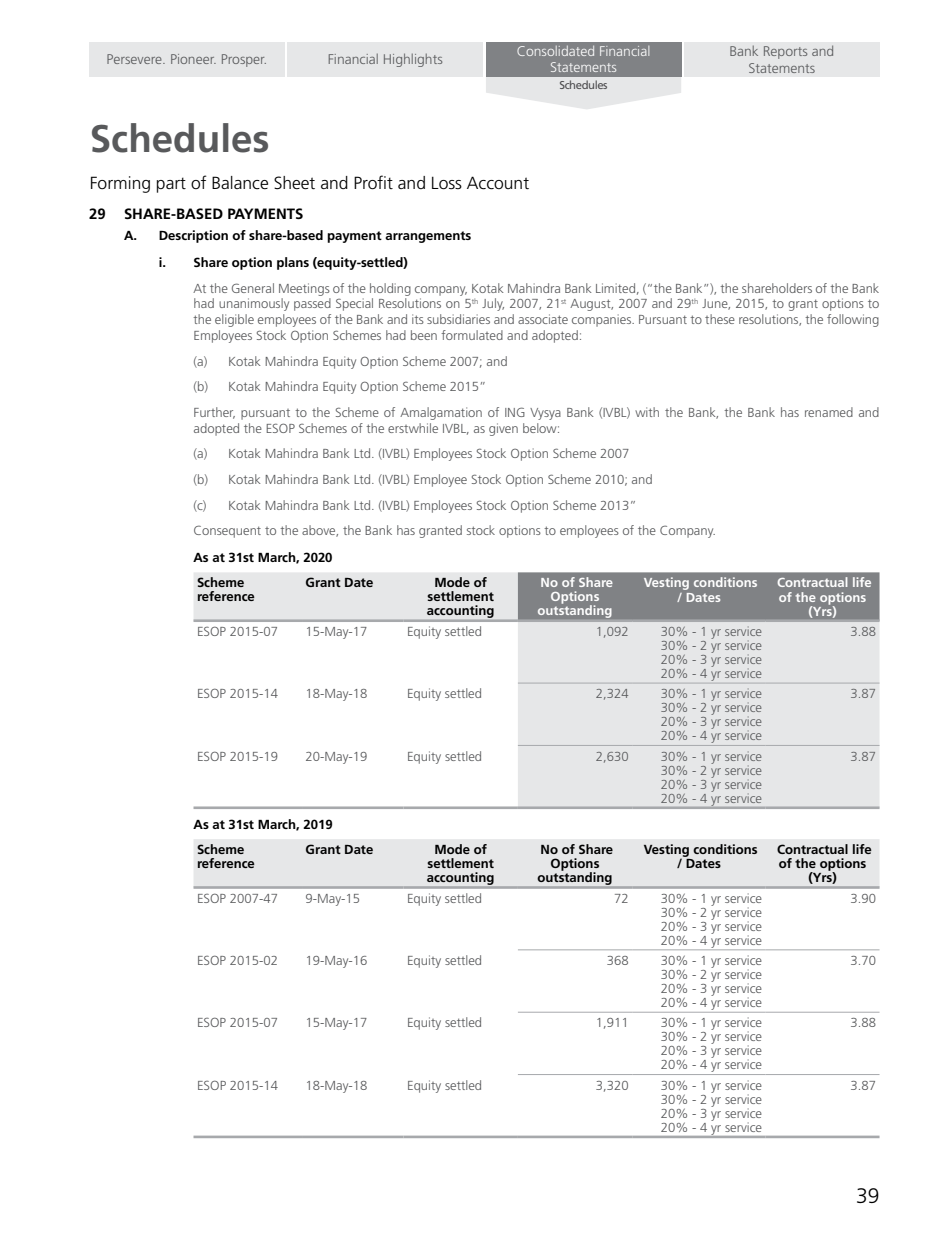
<style>
.page{position:relative;width:949px;height:1235px;background:#fff}
.page>*{position:absolute;margin:0;border:0;box-sizing:border-box;transform-origin:0 0}
.t1{font:700 38.5px "Frutiger LT Std";color:#58595b}
.t2{font:300 21px "Frutiger LT Std";color:#000}
.t3{font:300 17.5px "Frutiger LT Std";color:#000}
.t4{font:700 14.88px "Frutiger LT Std";color:#000}
.t5{font:300 14px/16.6px "Frutiger LT Std";color:#58595b;text-align:center}
.t6{font:300 14px/15.8px "Frutiger LT Std";color:#fff;text-align:center}
.t7{font:300 13.12px/14px "Frutiger LT Std";color:#58595b;text-align:justify}
.t8{font:700 13.12px/14px "Frutiger LT Std";color:#000;text-align:center}
.t9{font:700 13.12px/14px "Frutiger LT Std";color:#fff;text-align:center}
.t10{font:11.38px "Frutiger LT Std";letter-spacing:-.04em;color:#4d4d4f}
</style>
<div class="page">
<svg style="left:486px;top:76px;width:195px;height:33px"></svg>
<div style="left:486px;top:42px;width:195px;height:34px;background:#808285"></div>
<div style="left:684px;top:42px;width:195px;height:34px;background:#e6e7e8"></div>
<div style="left:89px;top:42px;width:196px;height:34px;background:#e6e7e8"></div>
<div style="left:288px;top:42px;width:195px;height:34px;background:#e6e7e8"></div>
<svg style="left:193px;top:572px;width:686px;height:234px;fill:#e6e7e8"></svg>
<div style="left:518px;top:572px;width:361px;height:47px;background:#808285"></div>
<hr style="left:193px;top:619px;width:109px;height:3px;background:#a7a9ac">
<hr style="left:302px;top:619px;width:101px;height:3px;background:#a7a9ac">
<hr style="left:403px;top:619px;width:115px;height:3px;background:#a7a9ac">
<hr style="left:518px;top:619px;width:114px;height:3px;background:#a7a9ac">
<hr style="left:632px;top:619px;width:133px;height:3px;background:#a7a9ac">
<hr style="left:765px;top:619px;width:114px;height:3px;background:#a7a9ac">
<hr style="left:193px;top:806px;width:109px;height:3px;background:#a7a9ac">
<hr style="left:302px;top:806px;width:101px;height:3px;background:#a7a9ac">
<hr style="left:403px;top:806px;width:115px;height:3px;background:#a7a9ac">
<hr style="left:518px;top:806px;width:114px;height:3px;background:#a7a9ac">
<hr style="left:632px;top:806px;width:133px;height:3px;background:#a7a9ac">
<hr style="left:765px;top:806px;width:114px;height:3px;background:#a7a9ac">
<hr style="left:518px;top:683px;width:114px;height:1px;background:#a7a9ac">
<hr style="left:632px;top:683px;width:133px;height:1px;background:#a7a9ac">
<hr style="left:765px;top:683px;width:114px;height:1px;background:#a7a9ac">
<hr style="left:518px;top:745px;width:114px;height:1px;background:#a7a9ac">
<hr style="left:632px;top:745px;width:133px;height:1px;background:#a7a9ac">
<hr style="left:765px;top:745px;width:114px;height:1px;background:#a7a9ac">
<div style="left:193px;top:839px;width:686px;height:47px;background:#e6e7e8"></div>
<hr style="left:193px;top:886px;width:109px;height:3px;background:#a7a9ac">
<hr style="left:302px;top:886px;width:101px;height:3px;background:#a7a9ac">
<hr style="left:403px;top:886px;width:115px;height:3px;background:#a7a9ac">
<hr style="left:518px;top:886px;width:114px;height:3px;background:#a7a9ac">
<hr style="left:632px;top:886px;width:133px;height:3px;background:#a7a9ac">
<hr style="left:765px;top:886px;width:114px;height:3px;background:#a7a9ac">
<hr style="left:518px;top:949px;width:114px;height:1px;background:#a7a9ac">
<hr style="left:632px;top:949px;width:133px;height:1px;background:#a7a9ac">
<hr style="left:765px;top:949px;width:114px;height:1px;background:#a7a9ac">
<hr style="left:518px;top:1012px;width:114px;height:1px;background:#a7a9ac">
<hr style="left:632px;top:1012px;width:133px;height:1px;background:#a7a9ac">
<hr style="left:765px;top:1012px;width:114px;height:1px;background:#a7a9ac">
<hr style="left:518px;top:1074px;width:114px;height:1px;background:#a7a9ac">
<hr style="left:632px;top:1074px;width:133px;height:1px;background:#a7a9ac">
<hr style="left:765px;top:1074px;width:114px;height:1px;background:#a7a9ac">
<hr style="left:193px;top:1135px;width:109px;height:3px;background:#a7a9ac">
<hr style="left:302px;top:1135px;width:101px;height:3px;background:#a7a9ac">
<hr style="left:403px;top:1135px;width:115px;height:3px;background:#a7a9ac">
<hr style="left:518px;top:1135px;width:114px;height:3px;background:#a7a9ac">
<hr style="left:632px;top:1135px;width:133px;height:3px;background:#a7a9ac">
<hr style="left:765px;top:1135px;width:114px;height:3px;background:#a7a9ac">
<p class="t5" style="left:106px;top:51px;width:163px">Persevere. Pioneer. Prosper.</p>
<p class="t5" style="left:328px;top:51px;width:117px">Financial Highlights</p>
<p class="t6" style="left:517px;top:44px;width:135px">Consolidated Financial<br>Statements</p>
<p class="t10" style="left:559px;top:78px;width:50px">Schedules</p>
<h1 class="t1" style="left:90px;top:116px;width:181px">Schedules</h1>
<h3 class="t3" style="left:90px;top:173px;width:441px">Forming part of Balance Sheet and Profit and Loss Account</h3>
<p class="t5" style="left:729px;top:43px;width:107px">Bank Reports and<br>Statements</p>
<p class="t4" style="left:89px;top:205px;width:54px">29 Share</p>
<p class="t4" style="left:171px;top:205px;width:15px">-based</p>
<p class="t4" style="left:227px;top:205px;width:37px">payments</p>
<p class="t8" style="left:159px;top:223px;width:314px;line-height:26.6px;text-align:left;text-indent:-35px">A. Description of share-based payment arrangements i. Share option plans (equity-settled)</p>
<p class="t7" style="left:193px;top:280px;width:687px;line-height:15.8px">At the General Meetings of the holding company, Kotak Mahindra Bank Limited, (“the Bank”), the shareholders of the Bank had unanimously passed Special Resolutions on 5<sup>th</sup> July, 2007, 21<sup>st</sup> August, 2007 and 29<sup>th</sup> June, 2015, to grant options to the eligible employees of the Bank and its subsidiaries and associate companies. Pursuant to these resolutions, the following Employees Stock Option Schemes had been formulated and adopted:</p>
<p class="t7" style="left:193px;top:348px;width:687px;line-height:25.7px;text-align:left">(a) Kotak Mahindra Equity Option Scheme 2007; and<br>(b) Kotak Mahindra Equity Option Scheme 2015”<br>Further, pursuant to the Scheme of Amalgamation of ING Vysya Bank (IVBL) with the Bank, the Bank has renamed and</p>
<p class="t7" style="left:193px;top:415px;width:524px;line-height:25.7px;text-align:left">adopted the ESOP Schemes of the erstwhile IVBL, as given below:<br>(a) Kotak Mahindra Bank Ltd. (IVBL) Employees Stock Option Scheme 2007<br>(b) Kotak Mahindra Bank Ltd. (IVBL) Employee Stock Option Scheme 2010; and<br>(c) Kotak Mahindra Bank Ltd. (IVBL) Employees Stock Option Scheme 2013”<br>Consequent to the above, the Bank has granted stock options to employees of the Company.</p>
<p class="t8" style="left:193px;top:545px;width:141px;line-height:25.6px;text-align:left">As at 31st March, 2020<br>Scheme</p>
<p class="t8" style="left:197px;top:590px;width:59px">reference</p>
<p class="t8" style="left:305px;top:576px;width:69px">Grant Date</p>
<p class="t8" style="left:427px;top:576px;width:69px">Mode of settlement accounting</p>
<p class="t9" style="left:537px;top:576px;width:77px">No of Share<br>Options outstanding</p>
<p class="t9" style="left:644px;top:576px;width:115px">Vesting conditions / Dates</p>
<p class="t9" style="left:777px;top:576px;width:96px">Contractual life of the options (Yrs)</p>
<p class="t7" style="left:197px;top:624px;width:82px">ESOP 2015-07</p>
<p class="t7" style="left:305px;top:624px;width:63px">15-May-17</p>
<p class="t7" style="left:407px;top:624px;width:77px">Equity settled</p>
<p class="t7" style="left:596px;top:624px;width:34px">1,092</p>
<p class="t7" style="left:661px;top:624px;width:103px">30% - 1 yr service 30% - 2 yr service 20% - 3 yr service 20% - 4 yr service</p>
<p class="t7" style="left:850px;top:624px;width:27px">3.88</p>
<p class="t7" style="left:197px;top:687px;width:82px">ESOP 2015-14</p>
<p class="t7" style="left:305px;top:687px;width:63px">18-May-18</p>
<p class="t7" style="left:407px;top:687px;width:77px">Equity settled</p>
<p class="t7" style="left:596px;top:687px;width:34px">2,324</p>
<p class="t7" style="left:661px;top:687px;width:103px">30% - 1 yr service 30% - 2 yr service 20% - 3 yr service 20% - 4 yr service</p>
<p class="t7" style="left:850px;top:687px;width:27px">3.87</p>
<p class="t7" style="left:197px;top:749px;width:82px">ESOP 2015-19</p>
<p class="t7" style="left:305px;top:749px;width:63px">20-May-19</p>
<p class="t7" style="left:407px;top:749px;width:77px">Equity settled</p>
<p class="t7" style="left:596px;top:749px;width:34px">2,630</p>
<p class="t7" style="left:661px;top:749px;width:103px">30% - 1 yr service 30% - 2 yr service 20% - 3 yr service 20% - 4 yr service</p>
<p class="t7" style="left:850px;top:749px;width:27px">3.87</p>
<p class="t8" style="left:193px;top:811px;width:141px;line-height:25.6px;text-align:left">As at 31st March, 2019<br>Scheme</p>
<p class="t8" style="left:197px;top:857px;width:59px">reference</p>
<p class="t8" style="left:305px;top:843px;width:69px">Grant Date</p>
<p class="t8" style="left:427px;top:843px;width:69px">Mode of settlement accounting</p>
<p class="t8" style="left:537px;top:843px;width:77px">No of Share<br>Options outstanding</p>
<p class="t8" style="left:644px;top:843px;width:115px">Vesting conditions / Dates</p>
<p class="t8" style="left:777px;top:843px;width:96px">Contractual life of the options (Yrs)</p>
<p class="t7" style="left:197px;top:891px;width:82px">ESOP 2007-47</p>
<p class="t7" style="left:305px;top:891px;width:56px">9-May-15</p>
<p class="t7" style="left:407px;top:891px;width:77px">Equity settled</p>
<p class="t7" style="left:614px;top:891px;width:16px">72</p>
<p class="t7" style="left:661px;top:891px;width:103px">30% - 1 yr service 30% - 2 yr service 20% - 3 yr service 20% - 4 yr service</p>
<p class="t7" style="left:850px;top:891px;width:27px">3.90</p>
<p class="t7" style="left:197px;top:954px;width:82px">ESOP 2015-02</p>
<p class="t7" style="left:305px;top:954px;width:63px">19-May-16</p>
<p class="t7" style="left:407px;top:954px;width:77px">Equity settled</p>
<p class="t7" style="left:607px;top:954px;width:23px">368</p>
<p class="t7" style="left:661px;top:954px;width:103px">30% - 1 yr service 30% - 2 yr service 20% - 3 yr service 20% - 4 yr service</p>
<p class="t7" style="left:850px;top:954px;width:27px">3.70</p>
<p class="t7" style="left:197px;top:1016px;width:82px">ESOP 2015-07</p>
<p class="t7" style="left:306px;top:1016px;width:63px">15-May-17</p>
<p class="t7" style="left:407px;top:1016px;width:77px">Equity settled</p>
<p class="t7" style="left:596px;top:1016px;width:34px">1,911</p>
<p class="t7" style="left:661px;top:1016px;width:103px">30% - 1 yr service 30% - 2 yr service 20% - 3 yr service 20% - 4 yr service</p>
<p class="t7" style="left:850px;top:1016px;width:27px">3.88</p>
<p class="t7" style="left:197px;top:1078px;width:82px">ESOP 2015-14</p>
<p class="t7" style="left:306px;top:1078px;width:63px">18-May-18</p>
<p class="t7" style="left:407px;top:1078px;width:77px">Equity settled</p>
<p class="t7" style="left:596px;top:1078px;width:34px">3,320</p>
<p class="t7" style="left:661px;top:1078px;width:103px">30% - 1 yr service 30% - 2 yr service 20% - 3 yr service 20% - 4 yr service</p>
<p class="t7" style="left:850px;top:1078px;width:27px">3.87</p>
<h2 class="t2" style="left:856px;top:1184px;width:25px">39</h2>
</div>
